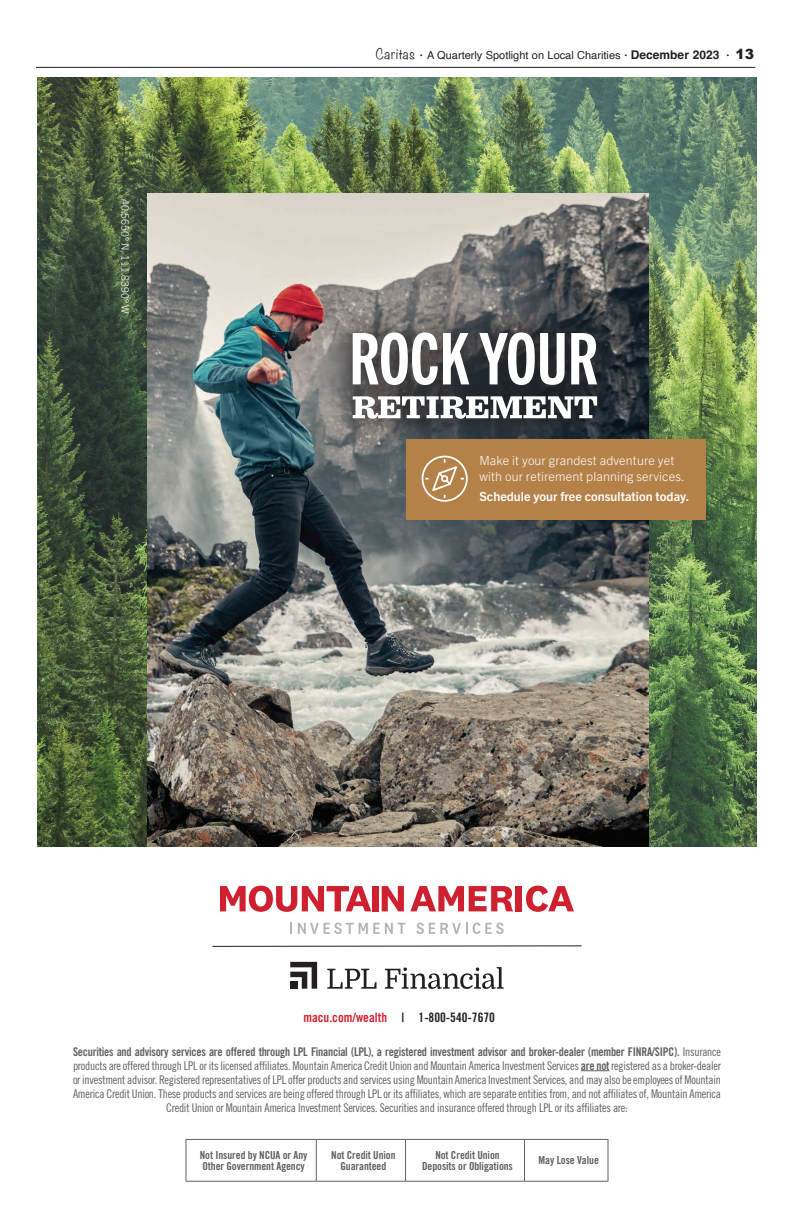
<style>
.page{position:relative;width:792px;height:1224px;background:#fff}
.page>*{position:absolute;margin:0;border:0;box-sizing:border-box;transform-origin:0 0}
.t1{font:13px "Trade Gothic LT Std Bd Cn 20";color:#cf2030}
.t2{font:300 12.6px/16px "Trade Gothic Next LT Pro";letter-spacing:.01em;color:#fff}
.t3{font:700 12.6px "Trade Gothic Next LT Pro";color:#fff}
.t4{font:12px/14px "Trade Gothic LT Std Cn 18";letter-spacing:-.02em;color:#615f5e;text-align:center}
.t5{font:11px/11px "Trade Gothic LT Std Bd Cn 20";letter-spacing:-.005em;color:#615f5e;text-align:center}
.t6{font:11px "Helvetica";color:#231f20}
.t7{font:300 10.3px "Trade Gothic Next LT Pro";color:#fff}
.s1{font-family:"Noteworthy";font-weight:300;font-size:13px}
.s2{font-family:"Minion Pro";font-size:16px}
.s3{font-weight:700;font-size:12px}
.s4{font-family:"Arial";font-weight:900;font-size:14px}
.s5{color:#231f20}
.s6{font-family:"Trade Gothic LT Std Bd Cn 20"}
</style>
<div class="page">
<hr style="left:36px;top:67px;width:719px;height:1px;background:#231f20">
<img style="left:37px;top:78px;width:720px;height:769px">
<img style="left:147px;top:194px;width:501px;height:653px">
<div style="left:319px;top:299px;width:311px;height:153px;background:#231f20;opacity:.75"></div>
<svg style="left:353px;top:332px;width:116px;height:53px"></svg>
<svg style="left:479px;top:332px;width:86px;height:53px"></svg>
<svg style="left:571px;top:333px;width:26px;height:51px"></svg>
<svg style="left:353px;top:396px;width:244px;height:23px"></svg>
<div style="left:407px;top:439px;width:299px;height:80px;background:#b48148"></div>
<svg style="left:422px;top:456px;width:46px;height:46px"></svg>
<hr style="left:186px;top:1139px;width:130px;height:1px;background:#615f5e">
<hr style="left:186px;top:1140px;width:1px;height:41px;background:#615f5e">
<hr style="left:316px;top:1139px;width:90px;height:1px;background:#615f5e">
<hr style="left:316px;top:1140px;width:1px;height:41px;background:#615f5e">
<hr style="left:406px;top:1139px;width:119px;height:1px;background:#615f5e">
<hr style="left:405px;top:1140px;width:1px;height:41px;background:#615f5e">
<hr style="left:525px;top:1139px;width:83px;height:1px;background:#615f5e">
<hr style="left:524px;top:1140px;width:1px;height:41px;background:#615f5e">
<hr style="left:608px;top:1140px;width:1px;height:41px;background:#615f5e">
<hr style="left:186px;top:1181px;width:130px;height:1px;background:#615f5e">
<hr style="left:316px;top:1181px;width:90px;height:1px;background:#615f5e">
<hr style="left:406px;top:1181px;width:119px;height:1px;background:#615f5e">
<hr style="left:525px;top:1181px;width:83px;height:1px;background:#615f5e">
<svg style="left:581px;top:1070px;width:28px;height:1px"></svg>
<svg style="left:290px;top:962px;width:27px;height:27px"></svg>
<div style="left:290px;top:982px;width:7px;height:7px;background:#231f20"></div>
<svg style="left:385px;top:967px;width:119px;height:22px"></svg>
<svg style="left:327px;top:969px;width:49px;height:20px"></svg>
<svg style="left:220px;top:886px;width:151px;height:26px"></svg>
<div style="left:372px;top:886px;width:7px;height:25px;background:#cf2030"></div>
<svg style="left:382px;top:886px;width:22px;height:25px"></svg>
<svg style="left:410px;top:886px;width:103px;height:25px"></svg>
<div style="left:516px;top:886px;width:6px;height:25px;background:#cf2030"></div>
<svg style="left:526px;top:886px;width:48px;height:26px"></svg>
<svg style="left:290px;top:923px;width:2px;height:11px"></svg>
<svg style="left:298px;top:923px;width:108px;height:11px"></svg>
<svg style="left:416px;top:923px;width:88px;height:11px"></svg>
<svg style="left:212px;top:945px;width:370px;height:2px"></svg>
<p class="t7" style="left:132px;top:199px;width:116px;rotate:90deg">40.5650° N, 111.8390° W</p>
<p class="t6" style="left:376px;top:46px;width:380px"><span class="s1">Caritas</span> <span class="s2">·</span> A Quarterly Spotlight on Local Charities <span class="s2">·</span> <span class="s3">December 2023</span> <span class="s2">·</span> <span class="s4">13</span></p>
<p class="t2" style="left:479px;top:452px;width:207px">Make it your grandest adventure yet with our retirement planning services.</p>
<p class="t3" style="left:479px;top:487px;width:211px">Schedule your free consultation today.</p>
<p class="t1" style="left:303px;top:1009px;width:193px">macu.com/wealth <span class="s5">| 1-800-540-7670</span></p>
<p class="t4" style="left:73px;top:1044px;width:650px"><span class="s6">Securities and advisory services are offered through LPL Financial (LPL), a registered investment advisor and broker-dealer (member FINRA/SIPC).</span> Insurance products are offered through LPL or its licensed affiliates. Mountain America Credit Union and Mountain America Investment Services <span class="s6">are not</span> registered as a broker-dealer or investment advisor. Registered representatives of LPL offer products and services using Mountain America Investment Services, and may also be employees of Mountain America Credit Union. These products and services are being offered through LPL or its affiliates, which are separate entities from, and not affiliates of, Mountain America Credit Union or Mountain America Investment Services. Securities and insurance offered through LPL or its affiliates are:</p>
<p class="t5" style="left:200px;top:1149px;width:109px;text-align:left">Not Insured by NCUA or Any<br>Other Government Agency</p>
<p class="t5" style="left:331px;top:1149px;width:66px">Not Credit Union<br>Guaranteed</p>
<p class="t5" style="left:422px;top:1149px;width:92px">Not Credit Union<br>Deposits or Obligations</p>
<p class="t5" style="left:539px;top:1155px;width:62px">May Lose Value</p>
</div>
